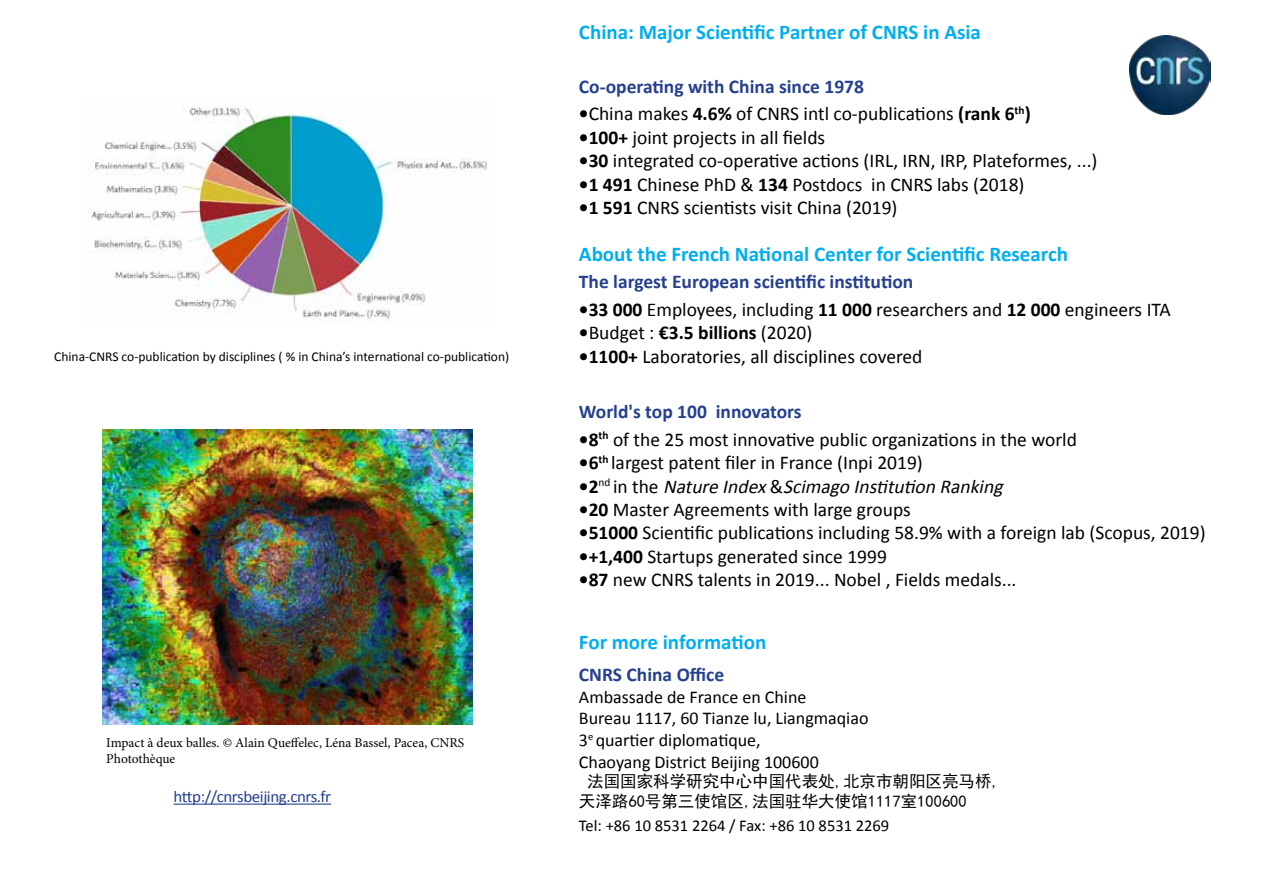
<style>
.page{position:relative;width:1263px;height:893px;background:#fff}
.page>*{position:absolute;margin:0;border:0;box-sizing:border-box;transform-origin:0 0}
.t1{font:700 21px "Calibri";color:#00aeef}
.t2{font:19.5px "Calibri";color:#000}
.t3{font:700 19.5px "Calibri";color:#25408f}
.t4{font:italic 19.5px "Calibri";color:#000}
.t5{font:700 19.5px "Calibri";color:#000}
.t6{font:18px "Calibri";color:#000}
.t7{font:16.5px "Sim Hei";color:#000}
.t8{font:16.5px "Calibri";color:#000}
.t9{font:16.5px "Calibri";letter-spacing:-.025em;color:#25408f}
.t10{font:13.5px "Calibri";color:#000}
.t11{font:13.5px/16.2px "Minion Pro";color:#000}
.s1{font-weight:700}
.s2{font-weight:400}
.s3{font-weight:700;font-style:normal}
.s4{font-style:normal}
</style>
<div class="page">
<hr style="left:174px;top:804px;width:157px;height:1px;background:#25408f">
<img style="left:1129px;top:36px;width:81px;height:79px">
<img style="left:88px;top:106px;width:400px;height:215px">
<img style="left:102px;top:429px;width:370px;height:295px">
<p class="t10" style="left:54px;top:348px;width:456px">China-CNRS co-publication by disciplines ( % in China’s international co-publication)</p>
<p class="t11" style="left:106px;top:734px;width:359px">Impact à deux balles. © Alain Queffelec, Léna Bassel, Pacea, CNRS<br>Photothèque</p>
<p class="t9" style="left:174px;top:786px;width:159px">http://cnrsbeijing.cnrs.fr</p>
<p class="t1" style="left:579px;top:19px;width:403px">China: Major Scientific Partner of CNRS in Asia</p>
<p class="t3" style="left:579px;top:74px;width:287px">Co-operating with China since 1978</p>
<p class="t2" style="left:579px;top:101px;width:453px"><span class="s1">•</span>China makes <span class="s1">4.6%</span> of CNRS intl co-publications <span class="s1">(rank 6</span><sup>th</sup><span class="s1">)</span></p>
<p class="t2" style="left:579px;top:125px;width:248px"><span class="s1">•100+</span> joint projects in all fields</p>
<p class="t2" style="left:579px;top:148px;width:520px"><span class="s1">•30</span> integrated co-operative actions (IRL, IRN, IRP, Plateformes, ...)</p>
<p class="t2" style="left:579px;top:172px;width:447px"><span class="s1">•1 491</span> Chinese PhD &amp; <span class="s1">134</span> Postdocs in CNRS labs (2018)</p>
<p class="t2" style="left:579px;top:195px;width:320px"><span class="s1">•1 591</span> CNRS scientists visit China (2019)</p>
<p class="t1" style="left:579px;top:240px;width:491px">About the French National Center for Scientific Research</p>
<p class="t3" style="left:579px;top:269px;width:336px">The largest European scientific institution</p>
<p class="t2" style="left:579px;top:297px;width:593px"><span class="s1">•33 000</span> Employees, including <span class="s1">11 000</span> researchers and <span class="s1">12 000</span> engineers ITA</p>
<p class="t5" style="left:579px;top:320px;width:235px">•<span class="s2">Budget :</span> €3.5 billions <span class="s2">(2020)</span></p>
<p class="t2" style="left:579px;top:344px;width:345px"><span class="s1">•1100+</span> Laboratories, all disciplines covered</p>
<p class="t3" style="left:579px;top:399px;width:224px">World's top 100 innovators</p>
<p class="t2" style="left:579px;top:427px;width:499px"><span class="s1">•8</span><sup>th</sup> of the 25 most innovative public organizations in the world</p>
<p class="t2" style="left:579px;top:450px;width:345px"><span class="s1">•6</span><sup>th</sup> largest patent filer in France (Inpi 2019)</p>
<p class="t4" style="left:579px;top:474px;width:430px"><span class="s3">• 2</span> <sup>n</sup> <sup>d</sup> <span class="s4">i n t h e</span> NatureIndex<span class="s4">&amp;</span> Scimago Institution Ranking</p>
<p class="t2" style="left:579px;top:497px;width:333px"><span class="s1">•20</span> Master Agreements with large groups</p>
<p class="t2" style="left:579px;top:521px;width:628px"><span class="s1">•51000</span> Scientific publications including 58.9% with a foreign lab (Scopus, 2019)</p>
<p class="t2" style="left:579px;top:544px;width:309px"><span class="s1">•+1,400</span> Startups generated since 1999</p>
<p class="t2" style="left:579px;top:567px;width:439px"><span class="s1">•87</span> new CNRS talents in 2019... Nobel , Fields medals...</p>
<p class="t1" style="left:579px;top:629px;width:189px">For more information</p>
<p class="t3" style="left:579px;top:662px;width:147px">CNRS China Office</p>
<p class="t6" style="left:579px;top:685px;width:229px">Ambassade de France en Chine</p>
<p class="t6" style="left:579px;top:707px;width:291px">Bureau 1117, 60 Tianze lu, Liangmaqiao</p>
<p class="t6" style="left:579px;top:729px;width:183px">3<sup>e</sup> quartier diplomatique,</p>
<p class="t6" style="left:579px;top:750px;width:241px">Chaoyang District Beijing 100600</p>
<p class="t7" style="left:587px;top:773px;width:414px">法国国家科学研究中心中国代表处,北京市朝阳区亮马桥,</p>
<p class="t7" style="left:579px;top:793px;width:389px">天泽路60号第三使馆区,法国驻华大使馆1117室100600</p>
<p class="t8" style="left:579px;top:815px;width:312px">Tel: +86 10 8531 2264 / Fax: +86 10 8531 2269</p>
</div>
